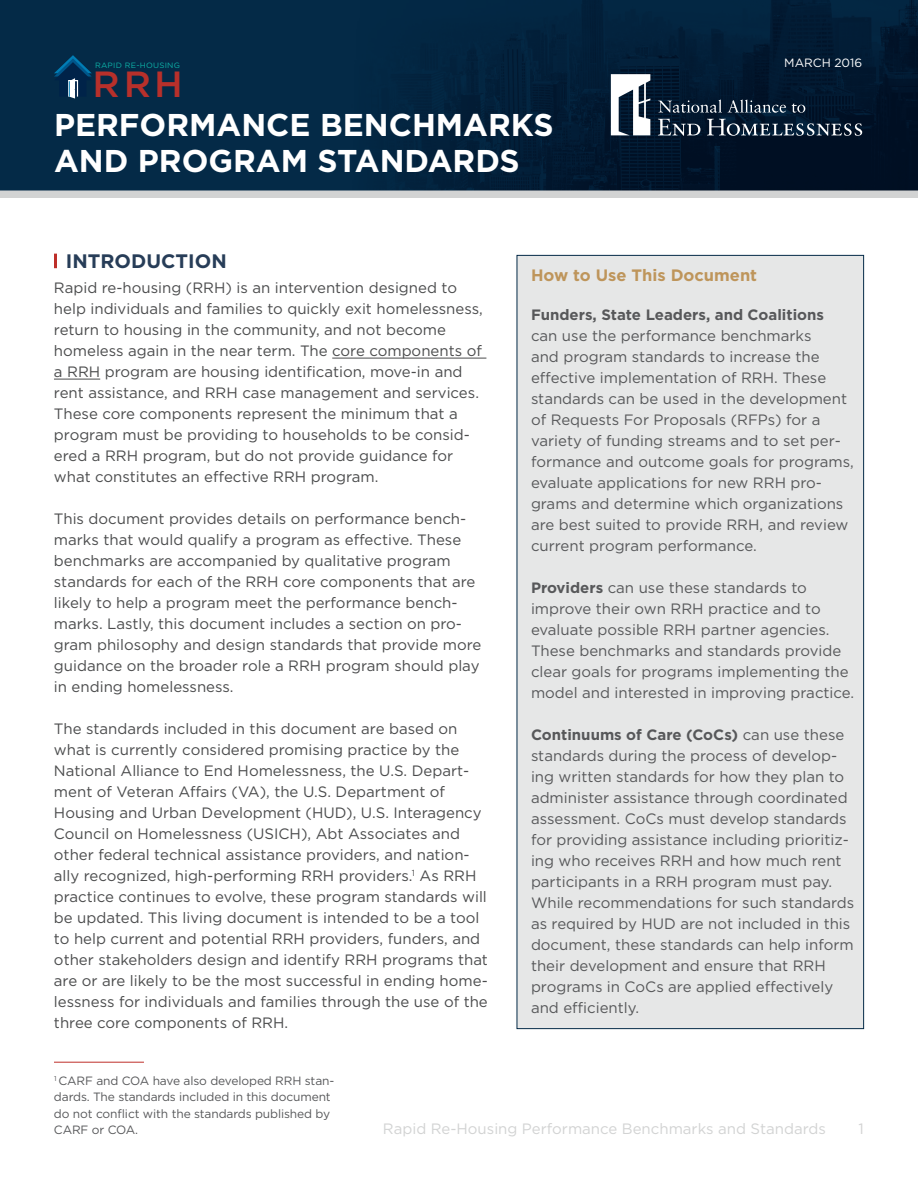
<style>
.page{position:relative;width:918px;height:1188px;background:#fff}
.page>*{position:absolute;margin:0;border:0;box-sizing:border-box;transform-origin:0 0}
.t1{font:500 36.45px "Gotham";color:#b7302b;scale:1.04 1}
.t2{font:700 31.5px/36px "Gotham";color:#fff}
.t3{font:700 19.5px "Gotham";color:#273d58}
.t4{font:700 16.5px "Gotham";color:#be955b}
.t5{font:15px/21px "Gotham";color:#4b4c4d}
.t6{font:15px/21px "Gotham";color:#57585a}
.t7{font:15px "Gotham";color:#d2d3d3}
.t8{font:700 15px "Gotham";color:#57585a}
.t9{font:12px/16.5px "Gotham";letter-spacing:-.01em;color:#57585a}
.t10{font:12px "Gotham";color:#fff}
.t11{font:7.65px "Gotham";letter-spacing:.03em;color:#0db2a8;scale:1.04 1}
.s1{font-weight:700}
</style>
<div class="page">
<hr style="left:332px;top:358px;width:154px;height:1px;background:#4b4c4d">
<hr style="left:54px;top:379px;width:46px;height:1px;background:#4b4c4d">
<svg style="left:0;top:0;width:918px;height:190px;fill:#032642"></svg>
<svg style="left:611px;top:74px;width:39px;height:61px"></svg>
<svg style="left:658px;top:100px;width:64px;height:13px"></svg>
<svg style="left:728px;top:100px;width:58px;height:13px"></svg>
<svg style="left:792px;top:103px;width:13px;height:10px"></svg>
<svg style="left:658px;top:119px;width:42px;height:17px"></svg>
<svg style="left:707px;top:119px;width:155px;height:17px"></svg>
<svg style="left:54px;top:55px;width:38px;height:44px"></svg>
<div style="left:0;top:190px;width:918px;height:8px;background:#d2d3d3"></div>
<div style="left:517px;top:255px;width:347px;height:774px;background:#e6e7e7;border:1px solid #042a47"></div>
<hr style="left:54px;top:1062px;width:90px;height:1px;background:#be2f2a">
<hr style="left:54px;top:254px;width:3px;height:14px;background:#be2f2a">
<p class="t11" style="left:95px;top:61px;width:83px">RAPID RE-HOUSING</p>
<h1 class="t1" style="left:93px;top:60px;width:89px">RRH</h1>
<h2 class="t2" style="left:54px;top:107px;width:501px">PERFORMANCE BENCHMARKS<br>AND PROGRAM STANDARDS</h2>
<p class="t10" style="left:784px;top:55px;width:79px">MARCH 2016</p>
<h3 class="t3" style="left:66px;top:248px;width:162px">INTRODUCTION</h3>
<p class="t5" style="left:54px;top:277px;width:430px">Rapid re-housing (RRH) is an intervention designed to help individuals and families to quickly exit homelessness, return to housing in the community, and not become homeless again in the near term. The core components of a RRH program are housing identification, move-in and rent assistance, and RRH case management and services.<br>These core components represent the minimum that a program must be providing to households to be consid&shy;ered a RRH program, but do not provide guidance for what constitutes an effective RRH program.</p>
<p class="t5" style="left:54px;top:508px;width:429px">This document provides details on performance bench&shy;marks that would qualify a program as effective. These benchmarks are accompanied by qualitative program standards for each of the RRH core components that are likely to help a program meet the performance bench&shy;marks. Lastly, this document includes a section on pro&shy;gram philosophy and design standards that provide more guidance on the broader role a RRH program should play in ending homelessness.</p>
<p class="t5" style="left:54px;top:718px;width:436px">The standards included in this document are based on what is currently considered promising practice by the National Alliance to End Homelessness, the U.S. Depart&shy;ment of Veteran Affairs (VA), the U.S. Department of Housing and Urban Development (HUD), U.S. Interagency Council on Homelessness (USICH), Abt Associates and other federal technical assistance providers, and nation&shy;ally recognized, high-performing RRH providers.<sup>1</sup> As RRH practice continues to evolve, these program standards will be updated. This living document is intended to be a tool to help current and potential RRH providers, funders, and other stakeholders design and identify RRH programs that are or are likely to be the most successful in ending home&shy;lessness for individuals and families through the use of the three core components of RRH.</p>
<p class="t4" style="left:531px;top:264px;width:228px">How to Use This Document</p>
<p class="t8" style="left:531px;top:305px;width:295px">Funders, State Leaders, and Coalitions</p>
<p class="t6" style="left:531px;top:325px;width:324px">can use the performance benchmarks<br>and program standards to increase the effective implementation of RRH. These standards can be used in the development of Requests For Proposals (RFPs) for a variety of funding streams and to set per&shy;formance and outcome goals for programs, evaluate applications for new RRH pro&shy;grams and determine which organizations are best suited to provide RRH, and review current program performance.</p>
<p class="t6" style="left:531px;top:577px;width:325px"><span class="s1">Providers</span> can use these standards to improve their own RRH practice and to evaluate possible RRH partner agencies.<br>These benchmarks and standards provide clear goals for programs implementing the model and interested in improving practice.</p>
<p class="t6" style="left:531px;top:724px;width:325px"><span class="s1">Continuums of Care (CoCs)</span> can use these standards during the process of develop&shy;ing written standards for how they plan to administer assistance through coordinated assessment. CoCs must develop standards for providing assistance including prioritiz&shy;ing who receives RRH and how much rent participants in a RRH program must pay.<br>While recommendations for such standards as required by HUD are not included in this document, these standards can help inform their development and ensure that RRH programs in CoCs are applied effectively and efficiently.</p>
<p class="t9" style="left:54px;top:1072px;width:282px"><sup>1</sup> CARF and COA have also developed RRH stan&shy;dards. The standards included in this document do not conflict with the standards published by CARF or COA.</p>
<p class="t7" style="left:383px;top:1119px;width:444px">Rapid Re-Housing Performance Benchmarks and Standards</p>
<p class="t7" style="left:859px;top:1119px;width:7px">1</p>
</div>
